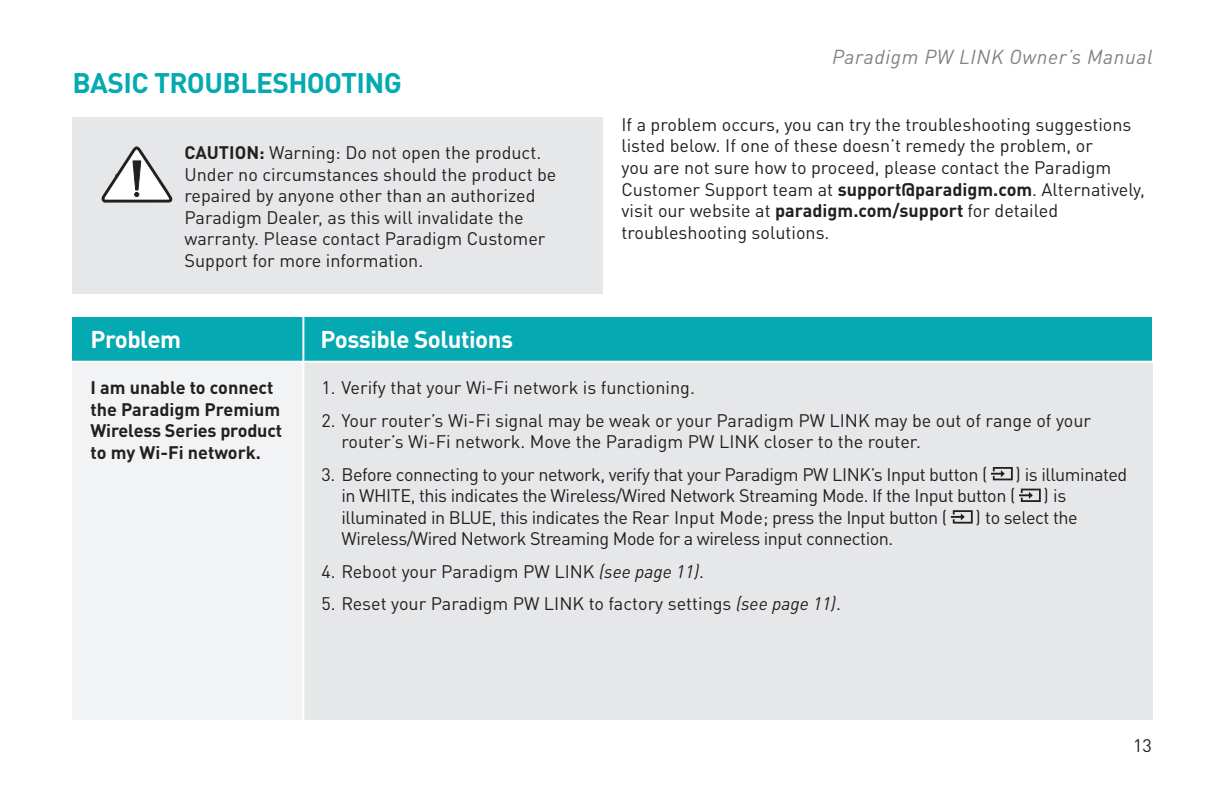
<style>
.page{position:relative;width:1224px;height:792px;background:#fff}
.page>*{position:absolute;margin:0;border:0;box-sizing:border-box;transform-origin:0 0}
.t1{font:700 28px "DIN Pro";letter-spacing:-.02em;color:#05a9b1}
.t2{font:700 24px "DIN Pro";letter-spacing:-.02em;color:#fff}
.t3{font:italic 20px "DIN Pro";letter-spacing:.03em;color:#808285}
.t4{font:18px/21.6px "DIN Pro";color:#231f20}
.t5{font:18px "DIN Pro";letter-spacing:-.025em;color:#231f20}
.t6{font:700 18px/21.6px "DIN Pro";color:#231f20}
.s1{font-weight:700}
.s2{font-style:italic}
</style>
<div class="page">
<div style="left:73px;top:117px;width:530px;height:177px;background:#e6e7e9"></div>
<svg style="left:101px;top:146px;width:72px;height:57px"></svg>
<div style="left:72px;top:317px;width:1080px;height:45px;background:#05a9b1"></div>
<div style="left:304px;top:362px;width:848px;height:358px;background:#e6e7e9"></div>
<div style="left:72px;top:362px;width:232px;height:358px;background:#f2f3f4"></div>
<svg style="left:991px;top:467px;width:22px;height:13px"></svg>
<svg style="left:1019px;top:489px;width:22px;height:13px"></svg>
<svg style="left:951px;top:510px;width:22px;height:14px"></svg>
<hr style="left:302px;top:317px;width:2px;height:404px;background:#fff">
<hr style="left:72px;top:361px;width:1083px;height:2px;background:#fff">
<h1 class="t1" style="left:72px;top:60px;width:331px">BASIC TROUBLESHOOTING</h1>
<p class="t4" style="left:184px;top:140px;width:373px"><span class="s1">CAUTION:</span> Warning: Do not open the product.<br>Under no circumstances should the product be repaired by anyone other than an authorized Paradigm Dealer, as this will invalidate the warranty. Please contact Paradigm Customer Support for more information.</p>
<h2 class="t2" style="left:90px;top:319px;width:92px">Problem</h2>
<h2 class="t2" style="left:320px;top:319px;width:194px">Possible Solutions</h2>
<p class="t3" style="left:832px;top:42px;width:321px">Paradigm PW LINK Owner’s Manual</p>
<p class="t4" style="left:622px;top:112px;width:525px">If a problem occurs, you can try the troubleshooting suggestions listed below. If one of these doesn’t remedy the problem, or<br>you are not sure how to proceed, please contact the Paradigm Customer Support team at <span class="s1">support@paradigm.com</span>. Alternatively, visit our website at <span class="s1">paradigm.com/support</span> for detailed troubleshooting solutions.</p>
<p class="t6" style="left:90px;top:375px;width:193px">I am unable to connect the Paradigm Premium<br>Wireless Series product to my Wi-Fi network.</p>
<p class="t4" style="left:322px;top:375px;width:375px">1. Verify that your Wi-Fi network is functioning.</p>
<p class="t4" style="left:342px;top:408px;width:751px;text-indent:-20px">2. Your router’s Wi-Fi signal may be weak or your Paradigm PW LINK may be out of range of your router’s Wi-Fi network. Move the Paradigm PW LINK closer to the router.</p>
<p class="t5" style="left:322px;top:460px;width:667px">3. Before connecting to your network, verify that your Paradigm PW LINK’s Input button (</p>
<p class="t5" style="left:1015px;top:460px;width:113px">) is illuminated</p>
<p class="t5" style="left:342px;top:482px;width:675px">in WHITE, this indicates the Wireless/Wired Network Streaming Mode. If the Input button (</p>
<p class="t4" style="left:1043px;top:483px;width:24px">) is</p>
<p class="t5" style="left:342px;top:503px;width:607px">illuminated in BLUE, this indicates the Rear Input Mode; press the Input button (</p>
<p class="t5" style="left:975px;top:503px;width:104px">) to select the</p>
<p class="t5" style="left:342px;top:525px;width:553px">Wireless/Wired Network Streaming Mode for a wireless input connection.</p>
<p class="t4" style="left:322px;top:559px;width:384px">4. Reboot your Paradigm PW LINK <span class="s2">(see page 11)</span>.</p>
<p class="t4" style="left:322px;top:591px;width:521px">5. Reset your Paradigm PW LINK to factory settings <span class="s2">(see page 11)</span>.</p>
<p class="t4" style="left:1133px;top:733px;width:20px">13</p>
</div>
